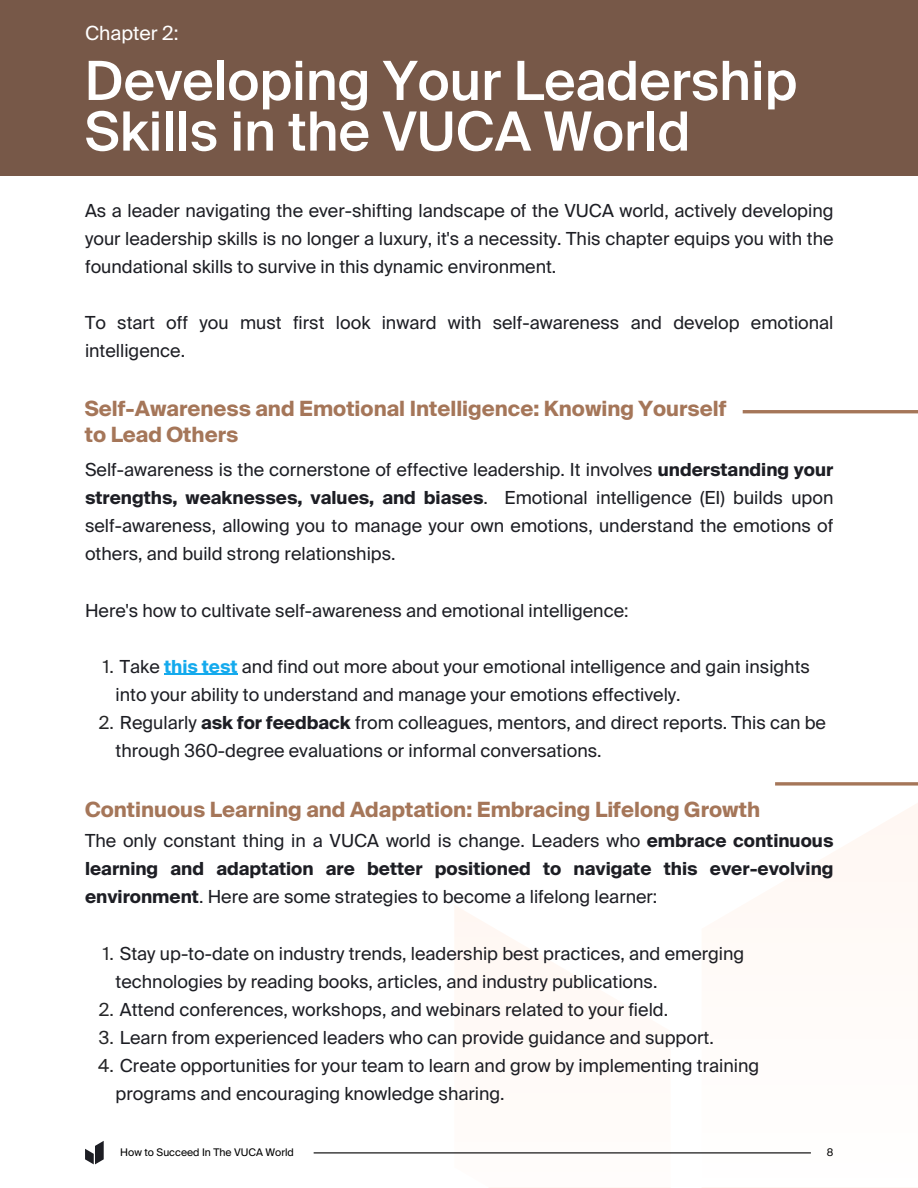
<style>
.page{position:relative;width:918px;height:1188px;background:#fff}
.page>*{position:absolute;margin:0;border:0;box-sizing:border-box;transform-origin:0 0}
.t1{font:500 54px/50.7px "Suisse Intl";color:#fff}
.t2{font:700 21px/25.8px "Suisse Intl";color:#a57659}
.t3{font:19.5px "Suisse Intl";color:#fff}
.t4{font:18px/28.2px "Suisse Intl";color:#1d1e24}
.t5{font:10.5px "Suisse Intl";color:#000}
.s1{font-weight:700}
.s2{color:#262627}
.s3{font-weight:700;color:#14aaed}
</style>
<div class="page">
<svg style="left:454px;top:906px;width:217px;height:282px"></svg>
<svg style="left:702px;top:803px;width:216px;height:385px"></svg>
<div style="left:0;top:0;width:918px;height:176px;background:#775848"></div>
<hr style="left:743px;top:410px;width:175px;height:3px;background:#a57659">
<svg style="left:775px;top:782px;width:143px;height:4px"></svg>
<hr style="left:164px;top:674px;width:74px;height:1px;background:#14aaed">
<svg style="left:85px;top:1141px;width:19px;height:23px"></svg>
<hr style="left:314px;top:1152px;width:497px;height:1px;background:#000">
<h1 class="t3" style="left:85px;top:25px;width:95px">Chapter 2:</h1>
<h3 class="t1" style="left:85px;top:60px;width:714px">Developing Your Leadership<br>Skills in the VUCA World</h3>
<h4 class="t4" style="left:85px;top:198px;width:750px;text-align:justify">As a leader navigating the ever-shifting landscape of the VUCA world, actively developing your leadership skills is no longer a luxury, it's a necessity. This chapter equips you with the foundational skills to survive in this dynamic environment.</h4>
<h4 class="t4" style="left:85px;top:310px;width:750px">To start off you must first look inward with self-awareness and develop emotional intelligence.</h4>
<h2 class="t2" style="left:85px;top:397px;width:643px">Self-Awareness and Emotional Intelligence: Knowing Yourself to Lead Others</h2>
<h4 class="t4" style="left:85px;top:457px;width:750px;text-align:justify">Self-awareness is the cornerstone of effective leadership. It involves <span class="s1">understanding your strengths, weaknesses, values, and biases</span>. Emotional intelligence (EI) builds upon self-awareness, allowing you to manage your own emotions, understand the emotions of others, and build strong relationships.</h4>
<h4 class="t4" style="left:85px;top:598px;width:545px">Here's how to cultivate self-awareness and emotional intelligence:</h4>
<p class="t4" style="left:116px;top:654px;width:696px;text-indent:-13px"><span class="s2">1.</span> Take <span class="s3">this test</span> and find out more about your emotional intelligence and gain insights into your ability to understand and manage your emotions effectively.</p>
<p class="t4" style="left:116px;top:710px;width:712px;text-indent:-17px"><span class="s2">2.</span> Regularly <span class="s1">ask for feedback</span> from colleagues, mentors, and direct reports. This can be through 360-degree evaluations or informal conversations.</p>
<h4 class="t2" style="left:85px;top:798px;width:677px">Continuous Learning and Adaptation: Embracing Lifelong Growth</h4>
<h4 class="t4" style="left:85px;top:828px;width:750px;text-align:justify">The only constant thing in a VUCA world is change. Leaders who <span class="s1">embrace continuous learning and adaptation are better positioned to navigate this ever-evolving environment</span>. Here are some strategies to become a lifelong learner:</h4>
<p class="t4" style="left:116px;top:941px;width:630px;text-indent:-13px"><span class="s2">1.</span> Stay up-to-date on industry trends, leadership best practices, and emerging technologies by reading books, articles, and industry publications.</p>
<p class="t4" style="left:99px;top:997px;width:571px"><span class="s2">2.</span> Attend conferences, workshops, and webinars related to your field.</p>
<p class="t4" style="left:99px;top:1025px;width:616px"><span class="s2">3.</span> Learn from experienced leaders who can provide guidance and support.</p>
<p class="t4" style="left:116px;top:1053px;width:645px;text-indent:-17px"><span class="s2">4.</span> Create opportunities for your team to learn and grow by implementing training programs and encouraging knowledge sharing.</p>
<p class="t5" style="left:120px;top:1148px;width:175px">How to Succeed In The VUCA World</p>
<p class="t5" style="left:827px;top:1148px;width:8px">8</p>
</div>
